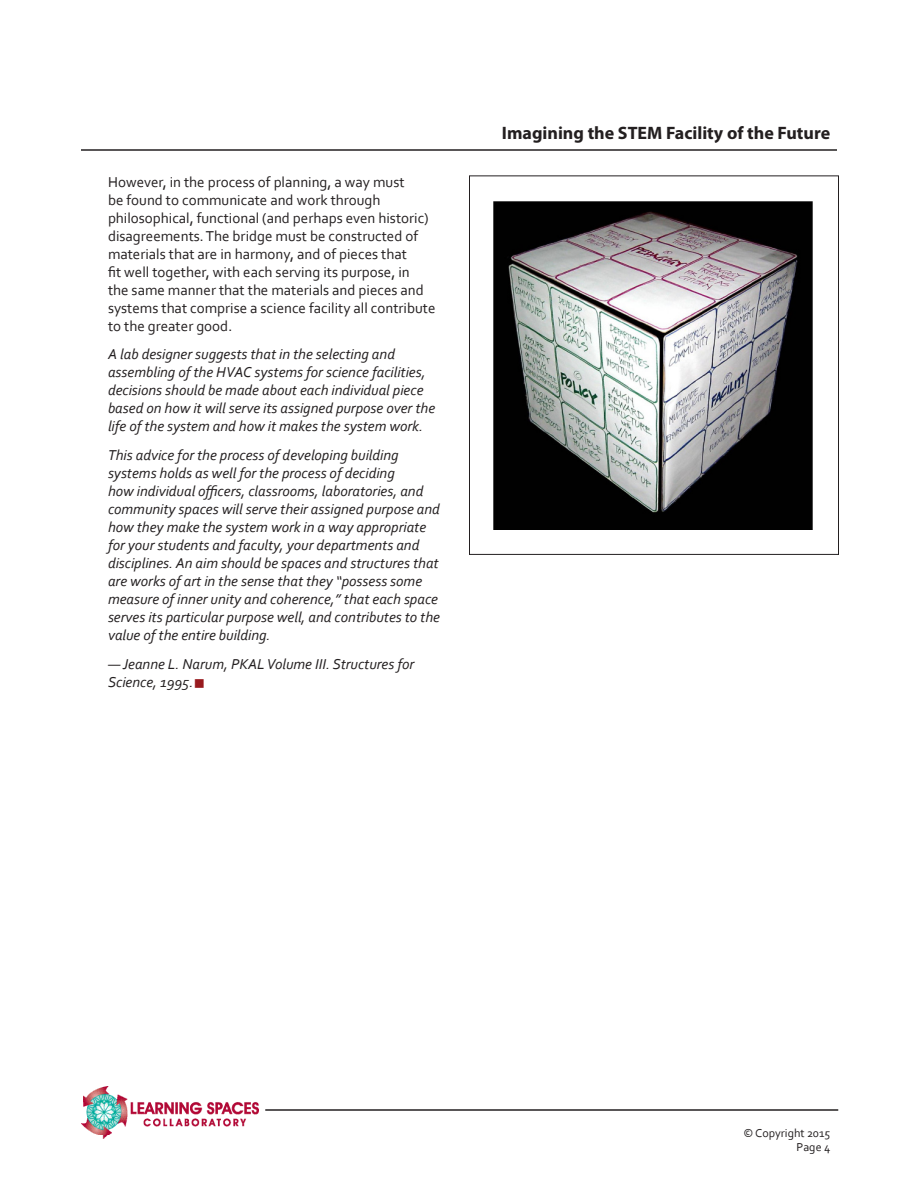
<style>
.page{position:relative;width:918px;height:1188px;background:#fff}
.page>*{position:absolute;margin:0;border:0;box-sizing:border-box;transform-origin:0 0}
.Title_-_Other_Pages{font:700 18px "Myriad Pro";color:#231f20}
.Body_Text_Indent{font:italic 15px/18px "Corbel";color:#231f20}
.Body_Text_Indent-2{font:15px/18px "Corbel";color:#231f20}
.Sidebar_Text{font:15px "Wingdings";color:#981a1e}
.t1{font:12px/14.4px "Corbel";color:#231f20;text-align:right}
</style>
<div class="page">
<hr style="left:81px;top:149px;width:756px;height:2px;background:#231f20">
<img style="left:81px;top:1087px;width:177px;height:52px">
<hr style="left:265px;top:1109px;width:573px;height:2px;background:#231f20">
<div style="left:469px;top:176px;width:370px;height:379px;border:1px solid #231f20"></div>
<img style="left:494px;top:201px;width:318px;height:328px">
<p class="Body_Text_Indent-2" style="left:108px;top:172px;width:329px">However, in the process of planning, a way must<br>be found to communicate and work through philosophical, functional (and perhaps even historic) disagreements. The bridge must be constructed of materials that are in harmony, and of pieces that<br>fit well together, with each serving its purpose, in<br>the same manner that the materials and pieces and systems that comprise a science facility all contribute to the greater good.</p>
<p class="Body_Text_Indent" style="left:108px;top:345px;width:329px">A lab designer suggests that in the selecting and assembling of the HVAC systems for science facilities, decisions should be made about each individual piece based on how it will serve its assigned purpose over the life of the system and how it makes the system work.</p>
<p class="Body_Text_Indent" style="left:108px;top:446px;width:334px">This advice for the process of developing building systems holds as well for the process of deciding<br>how individual officers, classrooms, laboratories, and community spaces will serve their assigned purpose and how they make the system work in a way appropriate for your students and faculty, your departments and disciplines. An aim should be spaces and structures that are works of art in the sense that they “possess some measure of inner unity and coherence,” that each space serves its particular purpose well, and contributes to the value of the entire building.</p>
<p class="Body_Text_Indent" style="left:108px;top:655px;width:308px">— Jeanne L. Narum, PKAL Volume III. Structures for<br>Science, 1995.</p>
<p class="Sidebar_Text" style="left:194px;top:676px;width:13px">■</p>
<p class="Title_-_Other_Pages" style="left:502px;top:121px;width:330px">Imagining the STEM Facility of the Future</p>
<p class="t1" style="left:744px;top:1125px;width:88px">© Copyright 2015<br>Page 4</p>
</div>
